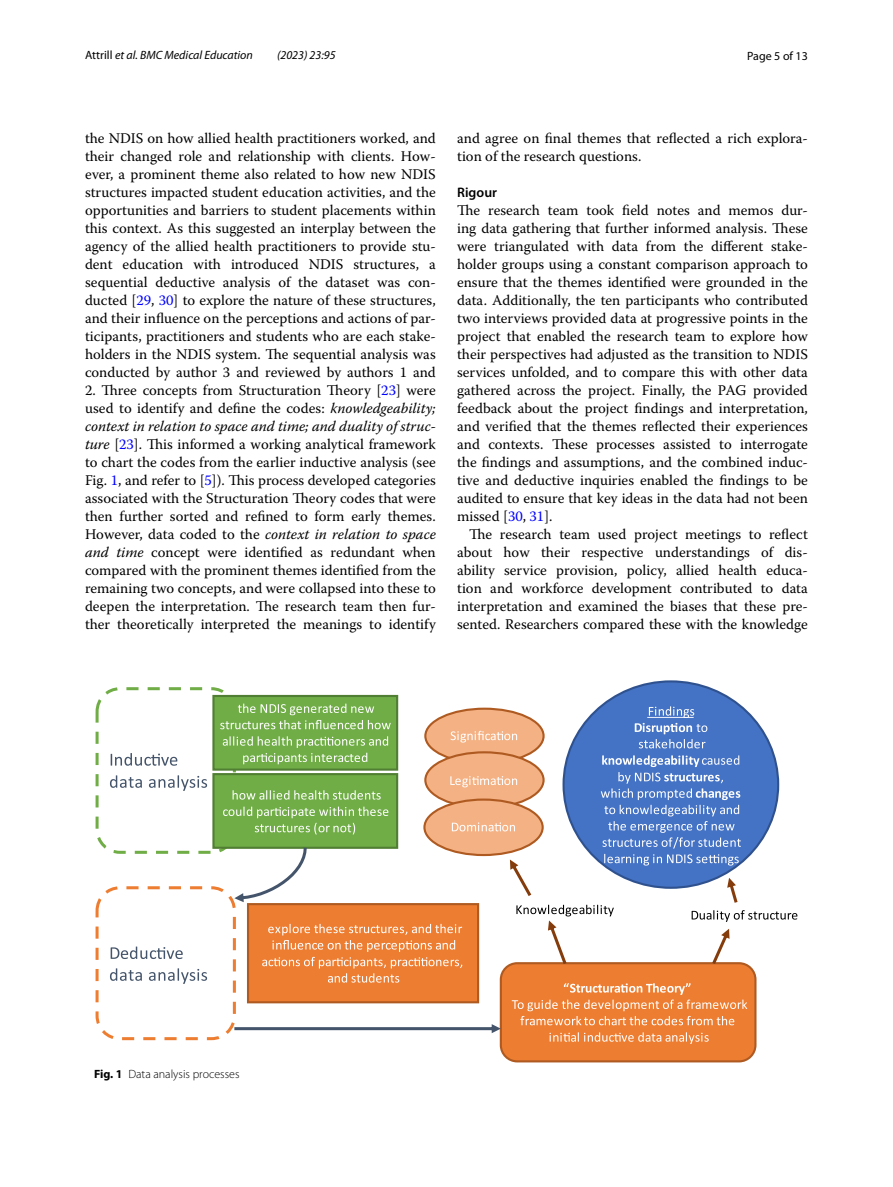
<style>
.page{position:relative;width:893px;height:1187px;background:#fff}
.page>*{position:absolute;margin:0;border:0;box-sizing:border-box;transform-origin:0 0}
.t1{font:14.7px/18px "Warnock Pro";color:#000;text-align:justify}
.t2{font:600 13.8px "Myriad Pro";color:#000}
.t3{font:italic 12px "Myriad Pro";color:#000}
.t4{font:300 12px "Myriad Pro";color:#000}
.t5{font:12px "Myriad Pro";color:#000}
.s1{font-style:normal}
.s2{color:#00f}
.s3{font-style:italic}
.s4{font-weight:700}
</style>
<div class="page">
<div style="left:425px;top:708px;width:119px;height:55px;background:#f4b183;border-radius:50%"></div>
<div style="left:424px;top:707px;width:121px;height:57px;border:2px solid #ae5a21;border-radius:50%"></div>
<svg style="left:451px;top:730px;width:66px;height:12px"></svg>
<div style="left:425px;top:752px;width:119px;height:55px;background:#f4b183;border-radius:50%"></div>
<div style="left:424px;top:751px;width:121px;height:57px;border:2px solid #ae5a21;border-radius:50%"></div>
<svg style="left:450px;top:776px;width:67px;height:11px"></svg>
<div style="left:501px;top:963px;width:254px;height:98px;background:#ed7d31;border-radius:16px"></div>
<div style="left:500px;top:962px;width:256px;height:100px;border:2px solid #ae5a21;border-radius:16px"></div>
<svg style="left:512px;top:983px;width:235px;height:42px"></svg>
<svg style="left:549px;top:1032px;width:160px;height:11px"></svg>
<div style="left:96px;top:687px;width:140px;height:166px;border:3px dashed #70ad47;border-radius:23px"></div>
<svg style="left:111px;top:753px;width:66px;height:12px"></svg>
<svg style="left:110px;top:775px;width:97px;height:15px"></svg>
<div style="left:212px;top:695px;width:186px;height:75px;background:#70ad47;border:2px solid #507e32"></div>
<svg style="left:220px;top:703px;width:171px;height:26px"></svg>
<svg style="left:223px;top:736px;width:165px;height:28px"></svg>
<div style="left:212px;top:773px;width:186px;height:75px;background:#70ad47;border:2px solid #507e32"></div>
<svg style="left:233px;top:790px;width:148px;height:9px"></svg>
<svg style="left:223px;top:806px;width:165px;height:28px"></svg>
<div style="left:96px;top:886px;width:140px;height:154px;border:3px dashed #ed7d31;border-radius:23px"></div>
<svg style="left:111px;top:946px;width:72px;height:12px"></svg>
<svg style="left:110px;top:968px;width:97px;height:15px"></svg>
<div style="left:247px;top:903px;width:232px;height:100px;background:#ed7d31;border:2px solid #ae5a21"></div>
<svg style="left:262px;top:923px;width:200px;height:59px"></svg>
<div style="left:424px;top:799px;width:119px;height:56px;background:#f4b183;border-radius:50%"></div>
<div style="left:423px;top:798px;width:121px;height:58px;border:2px solid #ae5a21;border-radius:50%"></div>
<svg style="left:452px;top:822px;width:63px;height:9px"></svg>
<svg style="left:234px;top:847px;width:73px;height:55px"></svg>
<svg style="left:234px;top:1024px;width:267px;height:9px"></svg>
<svg style="left:692px;top:910px;width:105px;height:11px"></svg>
<svg style="left:712px;top:929px;width:17px;height:34px"></svg>
<svg style="left:516px;top:904px;width:98px;height:60px"></svg>
<div style="left:564px;top:681px;width:214px;height:206px;background:#4472c4;border-radius:50%"></div>
<svg style="left:635px;top:706px;width:72px;height:42px"></svg>
<svg style="left:601px;top:755px;width:140px;height:110px"></svg>
<svg style="left:727px;top:878px;width:10px;height:24px"></svg>
<svg style="left:510px;top:859px;width:21px;height:37px"></svg>
<p class="t3" style="left:85px;top:48px;width:169px"><span class="s1">Attrill</span> et al. BMC Medical Education</p>
<p class="t3" style="left:277px;top:48px;width:60px">(2023) 23:95</p>
<p class="t5" style="left:747px;top:48px;width:62px">Page 5 of 13</p>
<p class="t1" style="left:85px;top:128px;width:352px">the NDIS on how allied health practitioners worked, and their changed role and relationship with clients. How&shy;ever, a prominent theme also related to how new NDIS structures impacted student education activities, and the opportunities and barriers to student placements within this context. As this suggested an interplay between the agency of the allied health practitioners to provide stu&shy;dent education with introduced NDIS structures, a sequential deductive analysis of the dataset was con&shy;ducted [<span class="s2">29</span>, <span class="s2">30</span>] to explore the nature of these structures, and their influence on the perceptions and actions of par&shy;ticipants, practitioners and students who are each stake&shy;holders in the NDIS system. The sequential analysis was conducted by author 3 and reviewed by authors 1 and</p>
<p class="t1" style="left:85px;top:380px;width:352px">2. Three concepts from Structuration Theory [<span class="s2">23</span>] were used to identify and define the codes: <span class="s3">knowledgeability; context in relation to space and time; and duality of struc&shy;ture</span> [<span class="s2">23</span>]. This informed a working analytical framework to chart the codes from the earlier inductive analysis (see Fig. <span class="s2">1</span>, and refer to [<span class="s2">5</span>]). This process developed categories associated with the Structuration Theory codes that were then further sorted and refined to form early themes.<br>However, data coded to the <span class="s3">context in relation to space and time</span> concept were identified as redundant when compared with the prominent themes identified from the remaining two concepts, and were collapsed into these to deepen the interpretation. The research team then fur&shy;ther theoretically interpreted the meanings to identify</p>
<p class="t1" style="left:457px;top:128px;width:352px">and agree on final themes that reflected a rich explora&shy;tion of the research questions.</p>
<p class="t2" style="left:457px;top:183px;width:41px">Rigour</p>
<p class="t1" style="left:457px;top:200px;width:352px">The research team took field notes and memos dur&shy;ing data gathering that further informed analysis. These were triangulated with data from the different stake&shy;holder groups using a constant comparison approach to ensure that the themes identified were grounded in the data. Additionally, the ten participants who contributed two interviews provided data at progressive points in the project that enabled the research team to explore how their perspectives had adjusted as the transition to NDIS services unfolded, and to compare this with other data gathered across the project. Finally, the PAG provided feedback about the project findings and interpretation, and verified that the themes reflected their experiences and contexts. These processes assisted to interrogate the findings and assumptions, and the combined induc&shy;tive and deductive inquiries enabled the findings to be audited to ensure that key ideas in the data had not been missed [<span class="s2">30</span>, <span class="s2">31</span>].</p>
<p class="t1" style="left:457px;top:524px;width:352px;text-indent:12px">The research team used project meetings to reflect about how their respective understandings of dis&shy;ability service provision, policy, allied health educa&shy;tion and workforce development contributed to data interpretation and examined the biases that these pre&shy;sented. Researchers compared these with the knowledge</p>
<p class="t4" style="left:94px;top:1066px;width:147px"><span class="s4">Fig. 1</span> Data analysis processes</p>
</div>
